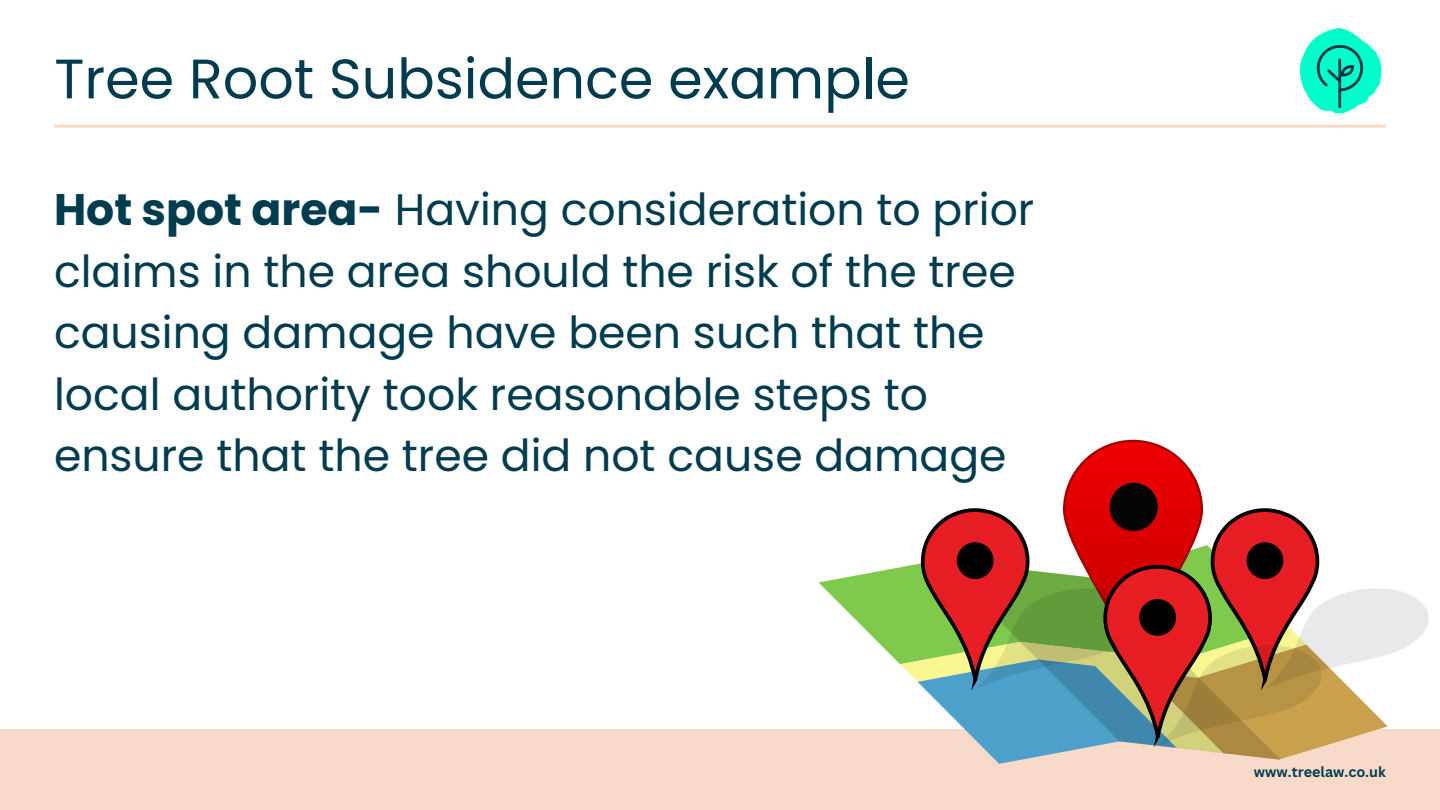
<style>
.page{position:relative;width:1440px;height:810px;background:#fff}
.page>*{position:absolute;margin:0;border:0;box-sizing:border-box;transform-origin:0 0}
.t1{font:55.6px "Poppins";color:#003c4f}
.t2{font:44.1px/61.5px "Poppins";color:#003c4f}
.t3{font:700 14.3px "Canva Sans";color:#003c4f}
.s1{font-weight:700}
</style>
<div class="page">
<div style="left:0;top:729px;width:1440px;height:81px;background:#f8daca"></div>
<hr style="left:54px;top:125px;width:1332px;height:3px;background:#f8daca">
<img style="left:1295px;top:27px;width:91px;height:98px">
<div style="left:1064px;top:441px;width:138px;height:223px;background:#e90000;border-radius:69px"></div>
<svg style="left:819px;top:485px;width:610px;height:279px"></svg>
<div style="left:1110px;top:483px;width:48px;height:48px;background:#040606;border-radius:50%"></div>
<p class="t1" style="left:54px;top:40px;width:857px">Tree Root Subsidence example</p>
<p class="t2" style="left:54px;top:179px;width:982px"><span class="s1">Hot spot area-</span> Having consideration to prior claims in the area should the risk of the tree causing damage have been such that the local authority took reasonable steps to ensure that the tree did not cause damage</p>
<p class="t3" style="left:1254px;top:762px;width:134px">www.treelaw.co.uk</p>
</div>
